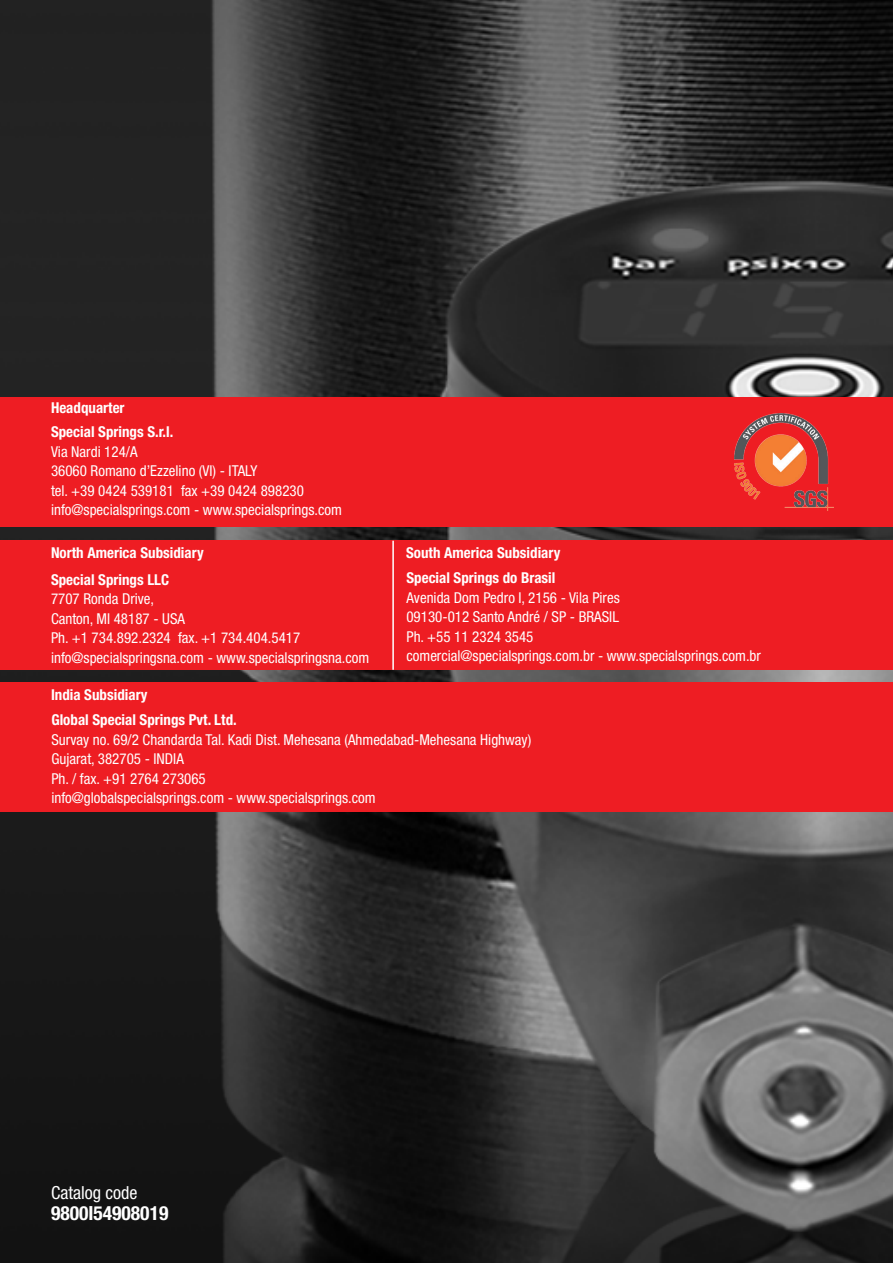
<style>
.page{position:relative;width:893px;height:1263px;background:#fff}
.page>*{position:absolute;margin:0;border:0;box-sizing:border-box;transform-origin:0 0}
.t1{font:700 condensed 19.5px "Helvetica Neue LT Std";color:#fff}
.t2{font:condensed 18px "Helvetica Neue LT Std";color:#fff}
.t3{font:condensed 15px "Helvetica Neue LT Std";color:#fff}
.t4{font:700 condensed 15px "Helvetica Neue LT Std";color:#fff}
</style>
<div class="page">
<img style="left:0;top:0;width:893px;height:1263px">
<div style="left:0;top:682px;width:893px;height:129px;background:#ee1d23"></div>
<div style="left:0;top:541px;width:893px;height:129px;background:#ee1d23"></div>
<div style="left:0;top:397px;width:893px;height:129px;background:#ee1d23"></div>
<img style="left:734px;top:413px;width:99px;height:97px">
<hr style="left:392px;top:541px;width:2px;height:129px;background:#fff">
<p class="t4" style="left:51px;top:399px;width:75px">Headquarter</p>
<p class="t4" style="left:51px;top:423px;width:124px">Special Springs S.r.l.</p>
<p class="t3" style="left:51px;top:443px;width:88px">Via Nardi 124/A</p>
<p class="t3" style="left:51px;top:462px;width:208px">36060 Romano d’Ezzelino (VI) - ITALY</p>
<p class="t3" style="left:51px;top:482px;width:254px">tel. +39 0424 539181 fax +39 0424 898230</p>
<p class="t3" style="left:51px;top:501px;width:293px">info@specialsprings.com - www.specialsprings.com</p>
<p class="t4" style="left:51px;top:543px;width:154px">North America Subsidiary</p>
<p class="t4" style="left:51px;top:570px;width:120px">Special Springs LLC</p>
<p class="t3" style="left:51px;top:590px;width:105px">7707 Ronda Drive,</p>
<p class="t3" style="left:51px;top:609px;width:136px">Canton, MI 48187 - USA</p>
<p class="t3" style="left:51px;top:629px;width:251px">Ph. +1 734.892.2324 fax. +1 734.404.5417</p>
<p class="t3" style="left:51px;top:648px;width:320px">info@specialspringsna.com - www.specialspringsna.com</p>
<p class="t4" style="left:51px;top:685px;width:98px">India Subsidiary</p>
<p class="t4" style="left:406px;top:543px;width:156px">South America Subsidiary</p>
<p class="t4" style="left:406px;top:569px;width:151px">Special Springs do Brasil</p>
<p class="t3" style="left:406px;top:589px;width:215px">Avenida Dom Pedro I, 2156 - Vila Pires</p>
<p class="t3" style="left:406px;top:608px;width:214px">09130-012 Santo André / SP - BRASIL</p>
<p class="t3" style="left:406px;top:628px;width:129px">Ph. +55 11 2324 3545</p>
<p class="t3" style="left:406px;top:647px;width:356px">comercial@specialsprings.com.br - www.specialsprings.com.br</p>
<p class="t4" style="left:51px;top:711px;width:187px">Global Special Springs Pvt. Ltd.</p>
<p class="t3" style="left:51px;top:731px;width:481px">Survay no. 69/2 Chandarda Tal. Kadi Dist. Mehesana (Ahmedabad-Mehesana Highway)</p>
<p class="t3" style="left:51px;top:750px;width:134px">Gujarat, 382705 - INDIA</p>
<p class="t3" style="left:51px;top:770px;width:156px">Ph. / fax. +91 2764 273065</p>
<p class="t3" style="left:51px;top:789px;width:326px">info@globalspecialsprings.com - www.specialsprings.com</p>
<p class="t2" style="left:51px;top:1182px;width:88px">Catalog code</p>
<p class="t1" style="left:51px;top:1201px;width:119px">9800I54908019</p>
</div>
